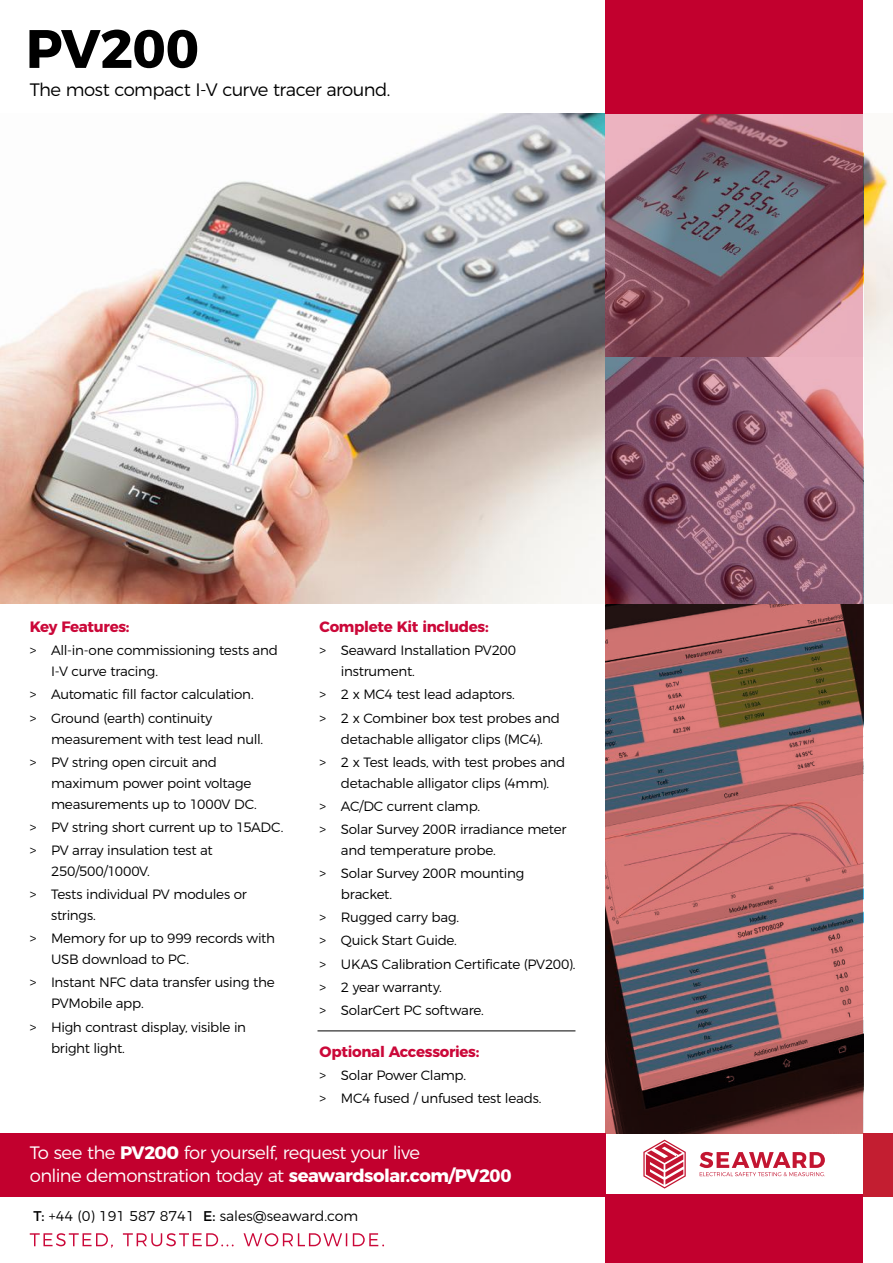
<style>
.page{position:relative;width:893px;height:1263px;background:#fff}
.page>*{position:absolute;margin:0;border:0;box-sizing:border-box;transform-origin:0 0}
.t1{font:700 54px "Montserrat";color:#000}
.t2{font:300 18px/22.5px "Montserrat";letter-spacing:-.03em;color:#fff}
.t3{font:300 18px "Montserrat";letter-spacing:-.03em;color:#000}
.t4{font:700 15px "Montserrat";letter-spacing:-.02em;color:#cb0839}
.t5{font:300 14.1px "Montserrat";color:#000}
.t6{font:300 13.5px/23.1px "Montserrat";letter-spacing:-.02em;color:#000}
.s1{font-weight:700}
.s2{font-weight:400}
</style>
<div class="page">
<img style="left:0;top:114px;width:893px;height:490px">
<img style="left:605px;top:604px;width:258px;height:529px">
<hr style="left:317px;top:1030px;width:258px;height:1px;background:#000">
<div style="left:605px;top:0;width:258px;height:114px;background:#c2002e"></div>
<div style="left:0;top:1133px;width:605px;height:63px;background:#c2002e"></div>
<div style="left:863px;top:1133px;width:30px;height:63px;background:#c31e31"></div>
<div style="left:605px;top:1195px;width:258px;height:68px;background:#c2002e"></div>
<svg style="left:605px;top:114px;width:258px;height:490px;background:#8a5c6e"></svg>
<svg style="left:643px;top:1140px;width:43px;height:48px"></svg>
<svg style="left:699px;top:1152px;width:126px;height:24px"></svg>
<svg style="left:30px;top:1233px;width:354px;height:14px"></svg>
<h1 class="t1" style="left:26px;top:4px;width:175px">PV200</h1>
<h2 class="t3" style="left:30px;top:76px;width:362px">The most compact I-V curve tracer around.</h2>
<p class="t4" style="left:30px;top:614px;width:101px">Key Features:</p>
<p class="t6" style="left:51px;top:639px;width:228px;line-height:21px;text-indent:-21px">&gt; All-in-one commissioning tests and<br>I-V curve tracing.</p>
<p class="t6" style="left:30px;top:682px;width:225px">&gt; Automatic fill factor calculation. &gt; Ground (earth) continuity</p>
<p class="t6" style="left:30px;top:726px;width:235px;text-indent:21px">measurement with test lead null. &gt; PV string open circuit and</p>
<p class="t6" style="left:51px;top:771px;width:207px;line-height:21px">maximum power point voltage measurements up to 1000V DC.</p>
<p class="t6" style="left:30px;top:814px;width:255px">&gt; PV string short current up to 15ADC. &gt; PV array insulation test at</p>
<p class="t6" style="left:30px;top:858px;width:219px;text-indent:21px">250/500/1000V.<br>&gt; Tests individual PV modules or</p>
<p class="t6" style="left:30px;top:903px;width:247px;text-indent:21px">strings.<br>&gt; Memory for up to 999 records with</p>
<p class="t6" style="left:30px;top:947px;width:247px;text-indent:21px">USB download to PC.<br>&gt; Instant NFC data transfer using the</p>
<p class="t6" style="left:30px;top:991px;width:218px;text-indent:21px">PVMobile app.<br>&gt; High contrast display, visible in</p>
<p class="t6" style="left:51px;top:1035px;width:75px">bright light.</p>
<p class="t4" style="left:320px;top:614px;width:171px">Complete Kit includes:</p>
<p class="t6" style="left:341px;top:639px;width:177px;line-height:21px;text-indent:-21px">&gt; Seaward Installation PV200 instrument.</p>
<p class="t6" style="left:320px;top:682px;width:242px">&gt; 2 x MC4 test lead adaptors.<br>&gt; 2 x Combiner box test probes and</p>
<p class="t6" style="left:320px;top:726px;width:247px;text-align:center">detachable alligator clips (MC4).<br>&gt; 2 x Test leads, with test probes and</p>
<p class="t6" style="left:320px;top:770px;width:248px;text-indent:21px">detachable alligator clips (4mm).<br>&gt; AC/DC current clamp.<br>&gt; Solar Survey 200R irradiance meter</p>
<p class="t6" style="left:320px;top:837px;width:206px;text-align:center">and temperature probe.<br>&gt; Solar Survey 200R mounting</p>
<p class="t6" style="left:320px;top:882px;width:257px;text-indent:21px">bracket.<br>&gt; Rugged carry bag.<br>&gt; Quick Start Guide.<br>&gt; UKAS Calibration Certificate (PV200). &gt; 2 year warranty.<br>&gt; SolarCert PC software.</p>
<p class="t4" style="left:320px;top:1039px;width:161px">Optional Accessories:</p>
<p class="t6" style="left:320px;top:1062px;width:223px">&gt; Solar Power Clamp.<br>&gt; MC4 fused / unfused test leads.</p>
<h2 class="t2" style="left:30px;top:1140px;width:483px">To see the <span class="s1">PV200</span> for yourself, request your live<br>online demonstration today at <span class="s1">seawardsolar.com/PV200</span></h2>
<p class="t5" style="left:33px;top:1205px;width:326px"><span class="s2">T:</span> +44 (0) 191 587 8741 <span class="s2">E:</span> sales@seaward.com</p>
</div>
